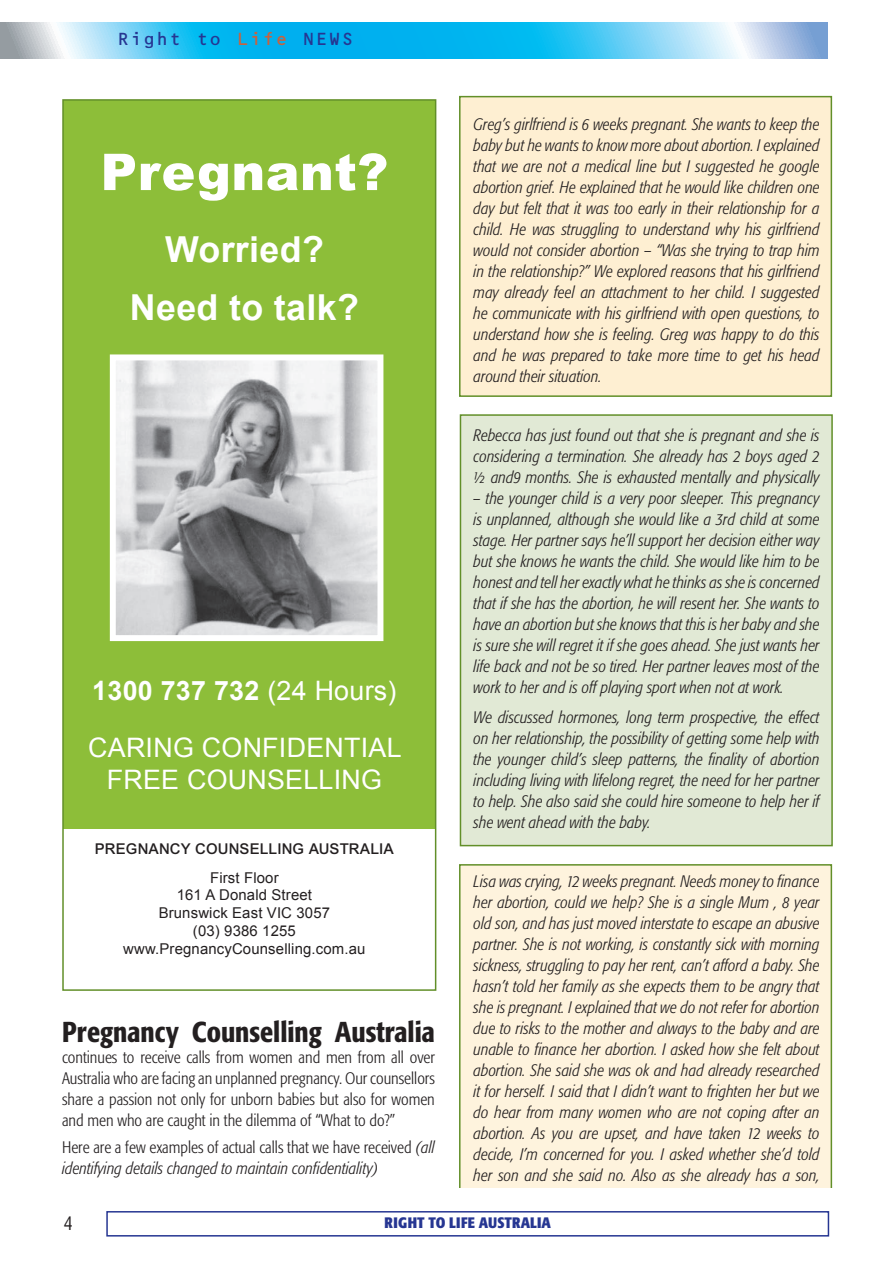
<style>
.page{position:relative;width:893px;height:1263px;background:#fff}
.page>*{position:absolute;margin:0;border:0;box-sizing:border-box;transform-origin:0 0}
.t1{font:900 50.7px "Arial";letter-spacing:.01em;color:#fff}
.t2{font:700 35.7px/57.3px "Arial";letter-spacing:.01em;color:#fff;text-align:center}
.t3{font:500 condensed 28.5px "Formata";color:#231f20}
.t4{font:26.85px/56.7px "Arial";letter-spacing:.01em;color:#fff}
.t5{font:18px "OCRB";color:#263692}
.t6{font:condensed 18px "Swiss 721 BT";color:#231f20}
.t7{font:italic 300 condensed 16.5px/21px "Formata";color:#231f20;text-align:justify}
.t8{font:300 condensed 16.5px/21px "Formata";color:#231f20;text-align:justify}
.t9{font:700 condensed 15px "Formata";letter-spacing:.01em;color:#263692}
.t10{font:14.85px/17.9px "Arial";letter-spacing:.01em;color:#231f20;text-align:center}
.t11{font:500 14.85px "Arial";letter-spacing:.01em;color:#231f20}
.s1{color:#c9623e}
.s2{font-weight:700}
.s3{font-style:normal}
</style>
<div class="page">
<div style="left:459px;top:864px;width:373px;height:331px;background:#fef3dd;border:2px solid #628f29"></div>
<div style="left:460px;top:414px;width:373px;height:432px;background:#e1e9d5;border:2px solid #628f29"></div>
<div style="left:459px;top:96px;width:373px;height:301px;background:#feefd2;border:2px solid #628f29"></div>
<svg style="left:0;top:22px;width:827px;height:36px;background:#53c4ee"></svg>
<div style="left:106px;top:1211px;width:723px;height:25px;border:2px solid #263692"></div>
<div style="left:63px;top:100px;width:373px;height:728px;background:#8dbe39"></div>
<img style="left:117px;top:361px;width:259px;height:273px">
<div style="left:110px;top:354px;width:273px;height:287px;border:6px solid #fff"></div>
<div style="left:62px;top:99px;width:374px;height:892px;border:2px solid #628f29"></div>
<div style="left:449px;top:1189px;width:392px;height:12px;background:#fff"></div>
<p class="t5" style="left:117px;top:30px;width:239px">Right to <span class="s1">Life</span> NEWS</p>
<h1 class="t1" style="left:101px;top:135px;width:289px">Pregnant?</h1>
<h2 class="t2" style="left:130px;top:222px;width:230px">Worried?<br>Need to talk?</h2>
<h3 class="t4" style="left:88px;top:662px;width:315px"><span class="s2">1300 737 732</span> (24 Hours)<br>CARING CONFIDENTIAL</h3>
<h3 class="t4" style="left:107px;top:751px;width:277px">FREE COUNSELLING</h3>
<p class="t11" style="left:95px;top:840px;width:301px">PREGNANCY COUNSELLING AUSTRALIA</p>
<p class="t10" style="left:123px;top:868px;width:244px">First Floor<br>161 A Donald Street<br>Brunswick East VIC 3057<br>(03) 9386 1255 www.PregnancyCounselling.com.au</p>
<h3 class="t3" style="left:62px;top:1014px;width:374px">Pregnancy Counselling Australia</h3>
<p class="t8" style="left:62px;top:1047px;width:374px">continues to receive calls from women and men from all over Australia who are facing an unplanned pregnancy. Our counsellors share a passion not only for unborn babies but also for women and men who are caught in the dilemma of “What to do?”</p>
<p class="t7" style="left:62px;top:1137px;width:374px"><span class="s3">Here are a few examples of actual calls that we have received</span> (all identifying details changed to maintain confidentiality)</p>
<p class="t7" style="left:474px;top:114px;width:348px">Greg’s girlfriend is 6 weeks pregnant. She wants to keep the baby but he wants to know more about abortion. I explained that we are not a medical line but I suggested he google abortion grief. He explained that he would like children one day but felt that it was too early in their relationship for a child. He was struggling to understand why his girlfriend would not consider abortion – “Was she trying to trap him in the relationship?” We explored reasons that his girlfriend may already feel an attachment to her child. I suggested he communicate with his girlfriend with open questions, to understand how she is feeling. Greg was happy to do this and he was prepared to take more time to get his head around their situation.</p>
<p class="t7" style="left:474px;top:425px;width:348px">Rebecca has just found out that she is pregnant and she is considering a termination. She already has 2 boys aged 2 ½ and9 months. She is exhausted mentally and physically</p>
<p class="t7" style="left:474px;top:488px;width:348px">– the younger child is a very poor sleeper. This pregnancy is unplanned, although she would like a 3rd child at some stage. Her partner says he’ll support her decision either way but she knows he wants the child. She would like him to be honest and tell her exactly what he thinks as she is concerned that if she has the abortion, he will resent her. She wants to have an abortion but she knows that this is her baby and she is sure she will regret it if she goes ahead. She just wants her life back and not be so tired. Her partner leaves most of the work to her and is off playing sport when not at work.</p>
<p class="t7" style="left:474px;top:706px;width:348px">We discussed hormones, long term prospective, the effect on her relationship, the possibility of getting some help with the younger child’s sleep patterns, the finality of abortion including living with lifelong regret, the need for her partner to help. She also said she could hire someone to help her if she went ahead with the baby.</p>
<p class="t7" style="left:474px;top:870px;width:348px">Lisa was crying, 12 weeks pregnant. Needs money to finance her abortion, could we help? She is a single Mum , 8 year old son, and has just moved interstate to escape an abusive partner. She is not working, is constantly sick with morning sickness, struggling to pay her rent, can’t afford a baby. She hasn’t told her family as she expects them to be angry that she is pregnant. I explained that we do not refer for abortion due to risks to the mother and always to the baby and are unable to finance her abortion. I asked how she felt about abortion. She said she was ok and had already researched it for herself. I said that I didn’t want to frighten her but we do hear from many women who are not coping after an abortion. As you are upset, and have taken 12 weeks to decide, I’m concerned for you. I asked whether she’d told her son and she said no. Also as she already has a son,</p>
<p class="t6" style="left:64px;top:1213px;width:10px">4</p>
<p class="t9" style="left:385px;top:1214px;width:168px">RIGHT TO LIFE AUSTRALIA</p>
</div>
